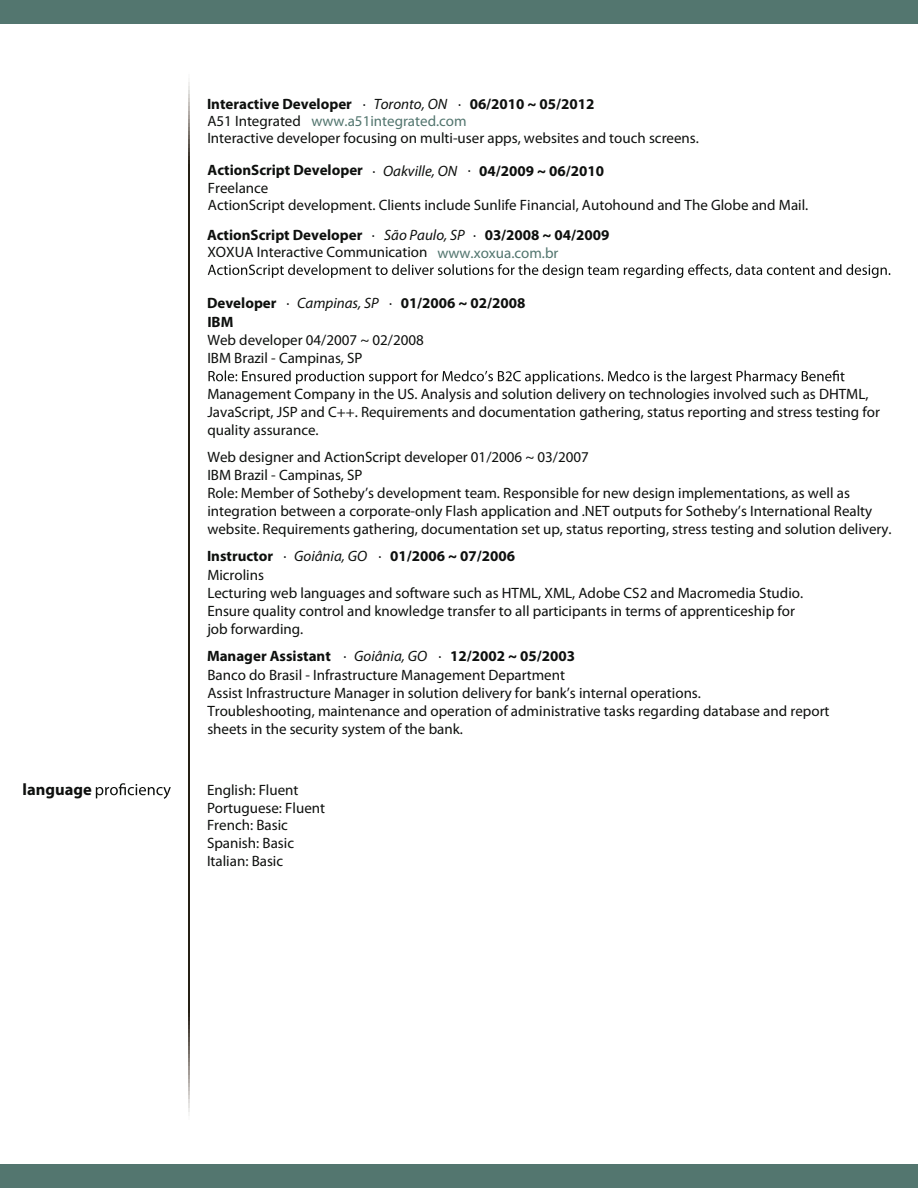
<style>
.page{position:relative;width:918px;height:1188px;background:#fff}
.page>*{position:absolute;margin:0;border:0;box-sizing:border-box;transform-origin:0 0}
.t1{font:700 16.5px "Myriad Pro";color:#0e100e}
.t2{font:15px/18px "Myriad Pro";color:#0e100e}
.t3{font:700 15px/17.4px "Myriad Pro";color:#0e100e}
.t4{font:italic 15px "Myriad Pro";color:#0e100e}
.s1{font-weight:400}
.s2{font-weight:400;font-style:italic}
.s3{font-weight:400;color:#52756e}
.s4{color:#52756e}
</style>
<div class="page">
<div style="left:0;top:0;width:918px;height:24px;background:#53766f"></div>
<div style="left:0;top:1164px;width:918px;height:24px;background:#53766f"></div>
<svg style="left:208px;top:370px;width:637px;height:14px"></svg>
<svg style="left:96px;top:783px;width:75px;height:16px"></svg>
<svg style="left:188px;top:82px;width:1px;height:1030px"></svg>
<svg style="left:208px;top:264px;width:682px;height:14px"></svg>
<p class="t3" style="left:207px;top:94px;width:389px">Interactive Developer <span class="s1">·</span> <span class="s2">Toronto, ON</span> <span class="s1">·</span> 06/2010 ~ 05/2012<br><span class="s1">A51 Integrated</span> <span class="s3">www.a51integrated.com</span></p>
<p class="t2" style="left:207px;top:129px;width:493px">Interactive developer focusing on multi-user apps, websites and touch screens.</p>
<p class="t3" style="left:208px;top:161px;width:398px">ActionScript Developer <span class="s1">·</span> <span class="s2">Oakville, ON</span> <span class="s1">·</span> 04/2009 ~ 06/2010<br><span class="s1">Freelance</span></p>
<p class="t2" style="left:208px;top:196px;width:602px">ActionScript development. Clients include Sunlife Financial, Autohound and The Globe and Mail.</p>
<p class="t3" style="left:207px;top:226px;width:170px">ActionScript Developer <span class="s1">·</span></p>
<p class="t4" style="left:384px;top:226px;width:82px">São Paulo, SP</p>
<p class="t3" style="left:485px;top:226px;width:126px">03/2008 ~ 04/2009</p>
<p class="t2" style="left:207px;top:226px;width:353px;line-height:17.4px;text-indent:266px">·<br>XOXUA Interactive Communication <span class="s4">www.xoxua.com.br</span></p>
<p class="t2" style="left:373px;top:240px;width:5px">·</p>
<p class="t3" style="left:207px;top:294px;width:320px">Developer <span class="s1">·</span> <span class="s2">Campinas, SP</span> <span class="s1">·</span> 01/2006 ~ 02/2008</p>
<p class="t2" style="left:207px;top:331px;width:218px">Web developer 04/2007 ~ 02/2008<br>IBM Brazil - Campinas, SP</p>
<p class="t2" style="left:207px;top:385px;width:674px">Management Company in the US. Analysis and solution delivery on technologies involved such as DHTML,<br>JavaScript, JSP and C++. Requirements and documentation gathering, status reporting and stress testing for quality assurance.</p>
<p class="t2" style="left:207px;top:448px;width:686px">Web designer and ActionScript developer 01/2006 ~ 03/2007<br>IBM Brazil - Campinas, SP<br>Role: Member of Sotheby’s development team. Responsible for new design implementations, as well as integration between a corporate-only Flash application and .NET outputs for Sotheby’s International Realty website. Requirements gathering, documentation set up, status reporting, stress testing and solution delivery.</p>
<p class="t3" style="left:207px;top:313px;width:28px">IBM</p>
<p class="t3" style="left:207px;top:547px;width:310px">Instructor <span class="s1">·</span> <span class="s2">Goiânia, GO</span> <span class="s1">·</span> 01/2006 ~ 07/2006</p>
<p class="t2" style="left:207px;top:584px;width:597px">Lecturing web languages and software such as HTML, XML, Adobe CS2 and Macromedia Studio.<br>Ensure quality control and knowledge transfer to all participants in terms of apprenticeship for job forwarding.</p>
<p class="t2" style="left:207px;top:566px;width:58px">Microlins</p>
<p class="t3" style="left:207px;top:647px;width:370px">Manager Assistant <span class="s1">·</span> <span class="s2">Goiânia, GO</span> <span class="s1">·</span> 12/2002 ~ 05/2003</p>
<p class="t2" style="left:207px;top:684px;width:624px">Assist Infrastructure Manager in solution delivery for bank’s internal operations.<br>Troubleshooting, maintenance and operation of administrative tasks regarding database and report sheets in the security system of the bank.</p>
<p class="t2" style="left:207px;top:666px;width:359px">Banco do Brasil - Infrastructure Management Department</p>
<p class="t1" style="left:23px;top:779px;width:71px">language</p>
<p class="t2" style="left:207px;top:781px;width:120px">English: Fluent<br>Portuguese: Fluent</p>
<p class="t2" style="left:207px;top:833px;width:89px">Spanish: Basic<br>Italian: Basic</p>
<p class="t2" style="left:207px;top:816px;width:82px">French: Basic</p>
</div>
